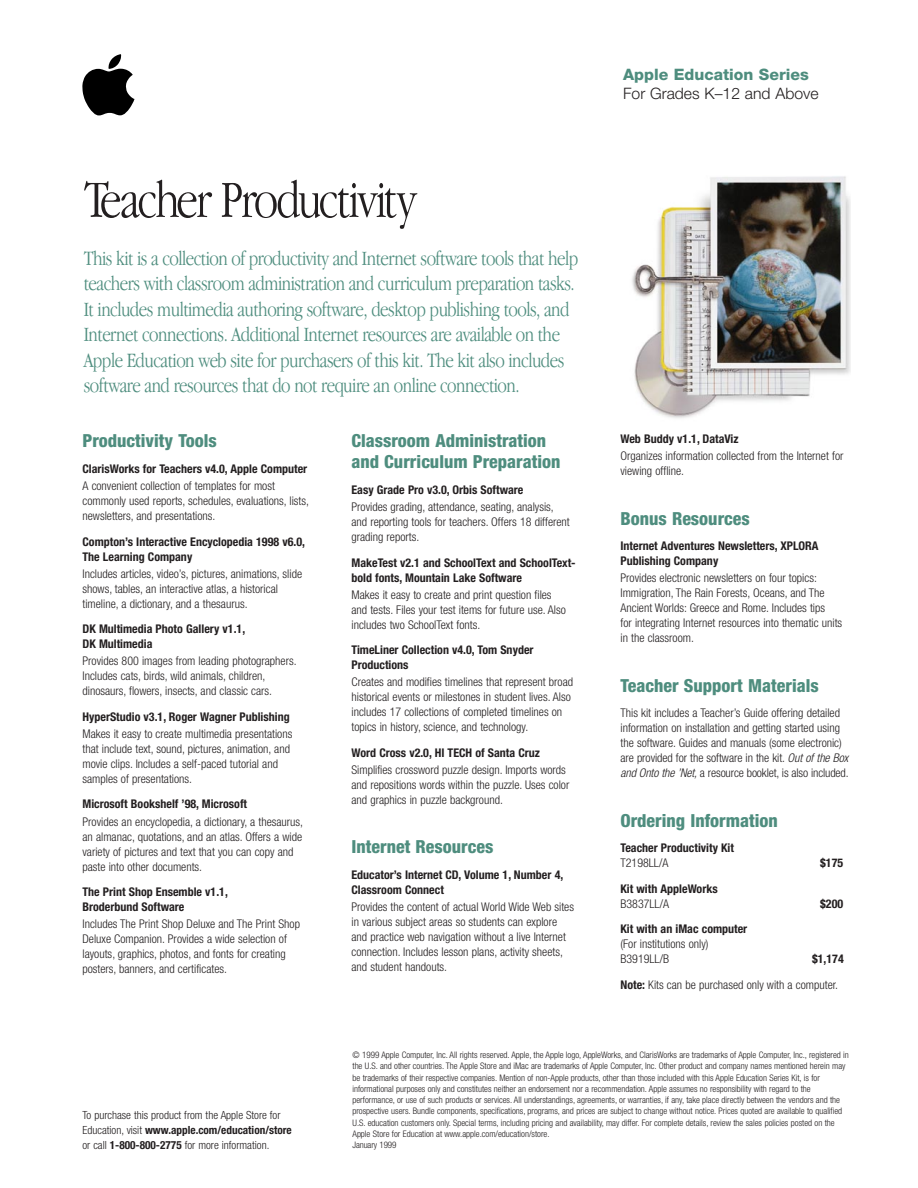
<style>
.page{position:relative;width:918px;height:1188px;background:#fff}
.page>*{position:absolute;margin:0;border:0;box-sizing:border-box;transform-origin:0 0}
.t1{font:300 54px "Apple Garamond";letter-spacing:-.035em;color:#231f20}
.t2{font:300 21px/25.5px "Apple Garamond";letter-spacing:-.025em;color:#4e8d7e}
.t3{font:800 condensed 18px/21px "Helvetica Neue";color:#4e8d7e}
.t4{font:300 15.75px "Helvetica Neue";color:#231f20}
.t5{font:800 15.75px "Helvetica Neue";color:#4e8d7e}
.t6{font:300 condensed 12px/15px "Helvetica Neue";color:#231f20}
.t7{font:700 condensed 12px/15px "Helvetica Neue";color:#231f20}
.t8{font:300 condensed 11.25px/15px "Helvetica Neue";color:#231f20}
.t9{font:300 condensed 9px/11.2px "Helvetica Neue";color:#231f20}
.s1{font-style:italic}
.s2{font-weight:700}
</style>
<div class="page">
<img style="left:632px;top:176px;width:218px;height:242px">
<svg style="left:82px;top:54px;width:53px;height:62px"></svg>
<h1 class="t1" style="left:84px;top:179px;width:334px">Teacher Productivity</h1>
<p class="t2" style="left:84px;top:247px;width:496px">This kit is a collection of productivity and Internet software tools that help teachers with classroom administration and curriculum preparation tasks.<br>It includes multimedia authoring software, desktop publishing tools, and Internet connections. Additional Internet resources are available on the Apple Education web site for purchasers of this kit. The kit also includes software and resources that do not require an online connection.</p>
<h3 class="t3" style="left:82px;top:432px;width:136px">Productivity Tools</h3>
<p class="t7" style="left:82px;top:462px;width:226px">ClarisWorks for Teachers v4.0, Apple Computer</p>
<p class="t6" style="left:82px;top:479px;width:228px">A convenient collection of templates for most commonly used reports, schedules, evaluations, lists, newsletters, and presentations.</p>
<p class="t7" style="left:82px;top:535px;width:224px">Compton’s Interactive Encyclopedia 1998 v6.0,<br>The Learning Company</p>
<p class="t6" style="left:82px;top:567px;width:221px">Includes articles, video’s, pictures, animations, slide shows, tables, an interactive atlas, a historical timeline, a dictionary, and a thesaurus.</p>
<p class="t7" style="left:82px;top:622px;width:164px">DK Multimedia Photo Gallery v1.1,<br>DK Multimedia</p>
<p class="t6" style="left:82px;top:655px;width:216px">Provides 800 images from leading photographers.<br>Includes cats, birds, wild animals, children, dinosaurs, flowers, insects, and classic cars.</p>
<p class="t7" style="left:82px;top:710px;width:209px">HyperStudio v3.1, Roger Wagner Publishing</p>
<p class="t6" style="left:82px;top:727px;width:211px">Makes it easy to create multimedia presentations that include text, sound, pictures, animation, and movie clips. Includes a self-paced tutorial and samples of presentations.</p>
<p class="t7" style="left:82px;top:798px;width:166px">Microsoft Bookshelf ’98, Microsoft</p>
<p class="t6" style="left:82px;top:815px;width:222px">Provides an encyclopedia, a dictionary, a thesaurus, an almanac, quotations, and an atlas. Offers a wide variety of pictures and text that you can copy and paste into other documents.</p>
<p class="t7" style="left:82px;top:885px;width:147px">The Print Shop Ensemble v1.1,<br>Broderbund Software</p>
<p class="t6" style="left:82px;top:918px;width:219px">Includes The Print Shop Deluxe and The Print Shop Deluxe Companion. Provides a wide selection of layouts, graphics, photos, and fonts for creating posters, banners, and certificates.</p>
<h3 class="t3" style="left:351px;top:432px;width:210px">Classroom Administration and Curriculum Preparation</h3>
<p class="t7" style="left:351px;top:483px;width:173px">Easy Grade Pro v3.0, Orbis Software</p>
<p class="t6" style="left:351px;top:500px;width:220px">Provides grading, attendance, seating, analysis, and reporting tools for teachers. Offers 18 different grading reports.</p>
<p class="t7" style="left:351px;top:556px;width:226px">MakeTest v2.1 and SchoolText and SchoolText&shy;bold fonts, Mountain Lake Software</p>
<p class="t6" style="left:351px;top:588px;width:216px">Makes it easy to create and print question files and tests. Files your test items for future use. Also includes two SchoolText fonts.</p>
<p class="t7" style="left:351px;top:643px;width:184px">TimeLiner Collection v4.0, Tom Snyder<br>Productions</p>
<p class="t6" style="left:351px;top:676px;width:223px">Creates and modifies timelines that represent broad historical events or milestones in student lives. Also includes 17 collections of completed timelines on topics in history, science, and technology.</p>
<p class="t7" style="left:351px;top:746px;width:190px">Word Cross v2.0, HI TECH of Santa Cruz</p>
<p class="t6" style="left:351px;top:763px;width:219px">Simplifies crossword puzzle design. Imports words and repositions words within the puzzle. Uses color and graphics in puzzle background.</p>
<h3 class="t3" style="left:351px;top:838px;width:143px">Internet Resources</h3>
<p class="t7" style="left:351px;top:868px;width:213px">Educator’s Internet CD, Volume 1, Number 4,<br>Classroom Connect</p>
<p class="t6" style="left:351px;top:900px;width:224px">Provides the content of actual World Wide Web sites in various subject areas so students can explore and practice web navigation without a live Internet connection. Includes lesson plans, activity sheets, and student handouts.</p>
<h3 class="t5" style="left:623px;top:69px;width:187px">Apple Education Series</h3>
<h3 class="t4" style="left:623px;top:88px;width:197px">For Grades K–12 and Above</h3>
<p class="t7" style="left:621px;top:432px;width:120px">Web Buddy v1.1, DataViz</p>
<p class="t6" style="left:621px;top:450px;width:225px">Organizes information collected from the Internet for viewing offline.</p>
<h3 class="t3" style="left:621px;top:509px;width:131px">Bonus Resources</h3>
<p class="t7" style="left:621px;top:540px;width:200px">Internet Adventures Newsletters, XPLORA<br>Publishing Company</p>
<p class="t6" style="left:621px;top:572px;width:223px">Provides electronic newsletters on four topics:<br>Immigration, The Rain Forests, Oceans, and The Ancient Worlds: Greece and Rome. Includes tips<br>for integrating Internet resources into thematic units in the classroom.</p>
<h3 class="t3" style="left:621px;top:677px;width:200px">Teacher Support Materials</h3>
<p class="t6" style="left:621px;top:707px;width:232px">This kit includes a Teacher’s Guide offering detailed information on installation and getting started using the software. Guides and manuals (some electronic) are provided for the software in the kit. <span class="s1">Out of the Box and Onto the ’Net,</span>a resource booklet, is also included.</p>
<h3 class="t3" style="left:621px;top:812px;width:159px">Ordering Information</h3>
<p class="t7" style="left:621px;top:842px;width:115px">Teacher Productivity Kit</p>
<p class="t6" style="left:621px;top:857px;width:49px">T2198LL/A</p>
<p class="t7" style="left:820px;top:857px;width:25px">$175</p>
<p class="t7" style="left:621px;top:882px;width:99px">Kit with AppleWorks</p>
<p class="t6" style="left:621px;top:897px;width:50px">B3837LL/A</p>
<p class="t7" style="left:820px;top:897px;width:25px">$200</p>
<p class="t7" style="left:621px;top:923px;width:128px">Kit with an iMac computer</p>
<p class="t6" style="left:621px;top:938px;width:90px">(For institutions only)<br>B3919LL/B</p>
<p class="t6" style="left:621px;top:947px;width:225px;line-height:25.5px;text-indent:192px"><span class="s2">$1,174<br>Note:</span> Kits can be purchased only with a computer.</p>
<p class="t8" style="left:82px;top:1108px;width:211px">To purchase this product from the Apple Store for<br>Education, visit <span class="s2">www.apple.com/education/store </span>or call <span class="s2">1-800-800-2775</span> for more information.</p>
<p class="t9" style="left:352px;top:1050px;width:498px">© 1999 Apple Computer, Inc. All rights reserved. Apple, the Apple logo, AppleWorks, and ClarisWorks are trademarks of Apple Computer, Inc., registered in the U.S. and other countries. The Apple Store and iMac are trademarks of Apple Computer, Inc. Other product and company names mentioned herein may be trademarks of their respective companies. Mention of non-Apple products, other than those included with this Apple Education Series Kit, is for informational purposes only and constitutes neither an endorsement nor a recommendation. Apple assumes no responsibility with regard to the performance, or use of such products or services. All understandings, agreements, or warranties, if any, take place directly between the vendors and the prospective users. Bundle components, specifications, programs, and prices are subject to change without notice. Prices quoted are available to qualified U.S. education customers only. Special terms, including pricing and availability, may differ. For complete details, review the sales policies posted on the Apple Store for Education at www.apple.com/education/store.<br>January 1999</p>
</div>
